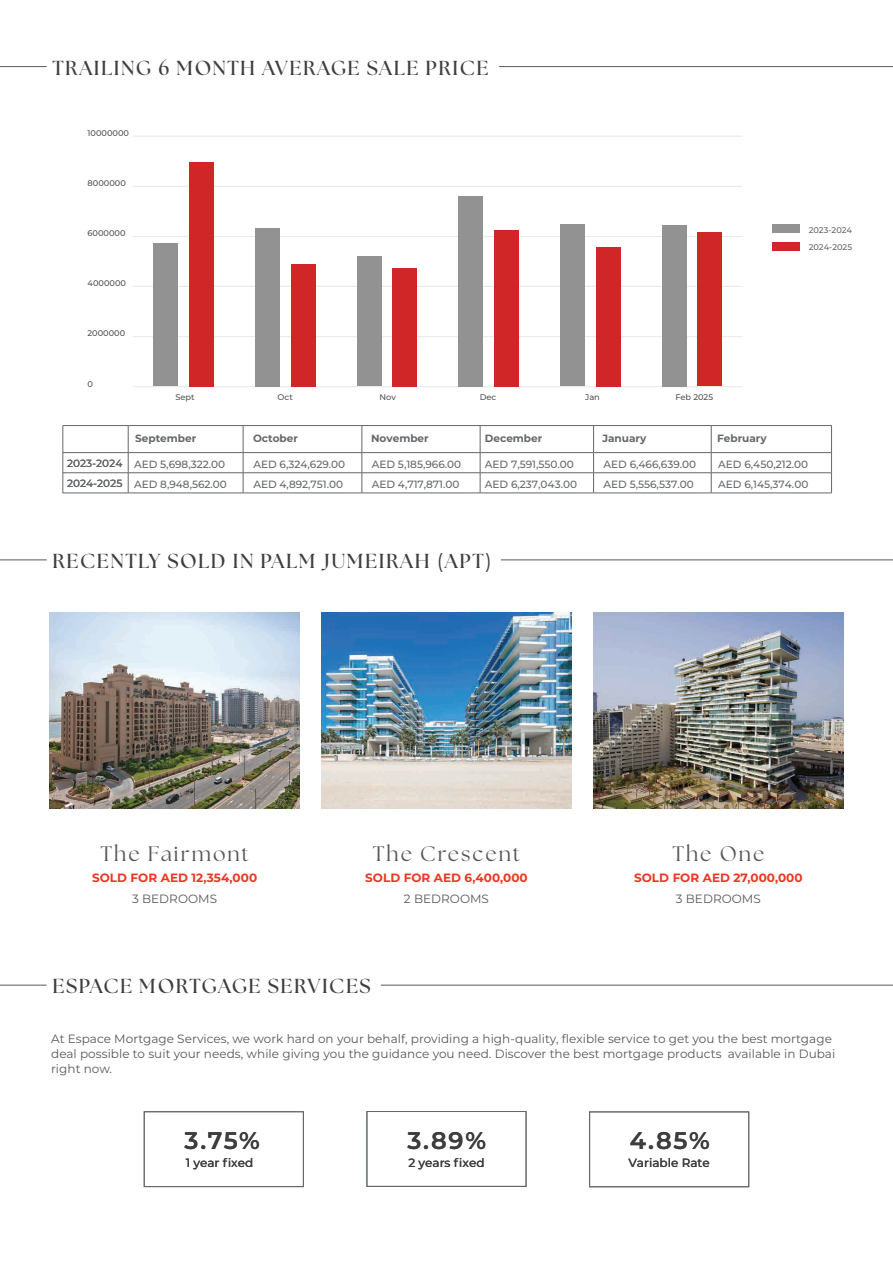
<style>
.page{position:relative;width:893px;height:1263px;background:#fff}
.page>*{position:absolute;margin:0;border:0;box-sizing:border-box;transform-origin:0 0}
.t1{font:600 24px "Montserrat";color:#3e3e3f}
.t2{font:21px "The Seasons";letter-spacing:.095em;color:#57585a}
.t3{font:700 20.25px "The Seasons";letter-spacing:.075em;color:#3e3e3f}
.t4{font:12px/15px "Montserrat";letter-spacing:.005em;color:#57585a}
.t5{font:700 12px "Montserrat";letter-spacing:.005em;color:#ef3622}
.t6{font:500 12px "Montserrat";color:#3e3e3f}
.t7{font:500 10.5px/20.1px "Montserrat";color:#64676a}
.t8{font:700 10.5px "Montserrat";color:#64676b}
.t9{font:500 8.25px "Montserrat";color:#535254}
.t10{font:500 8.25px "Montserrat";color:#545254}
.t11{font:500 8.25px "Montserrat";color:#64676a}
.s1{font-family:"Montserrat";font-weight:400}
</style>
<div class="page">
<hr style="left:133px;top:286px;width:609px;height:1px;background:#e9eaea">
<hr style="left:133px;top:336px;width:609px;height:1px;background:#e9eaea">
<hr style="left:133px;top:236px;width:609px;height:1px;background:#e9eaea">
<hr style="left:133px;top:186px;width:609px;height:1px;background:#e9eaea">
<hr style="left:63px;top:425px;width:65px;height:1px;background:#64676a">
<hr style="left:63px;top:426px;width:1px;height:67px;background:#64676a">
<hr style="left:128px;top:425px;width:115px;height:1px;background:#64676a">
<hr style="left:243px;top:425px;width:119px;height:1px;background:#64676a">
<hr style="left:362px;top:425px;width:118px;height:1px;background:#64676a">
<hr style="left:480px;top:425px;width:114px;height:1px;background:#64676a">
<hr style="left:594px;top:425px;width:117px;height:1px;background:#64676a">
<hr style="left:711px;top:425px;width:121px;height:1px;background:#64676a">
<hr style="left:63px;top:452px;width:65px;height:1px;background:#64676a">
<hr style="left:128px;top:452px;width:115px;height:1px;background:#64676a">
<hr style="left:243px;top:452px;width:119px;height:1px;background:#64676a">
<hr style="left:362px;top:452px;width:118px;height:1px;background:#64676a">
<hr style="left:480px;top:452px;width:114px;height:1px;background:#64676a">
<hr style="left:594px;top:452px;width:117px;height:1px;background:#64676a">
<hr style="left:711px;top:452px;width:121px;height:1px;background:#64676a">
<hr style="left:63px;top:472px;width:65px;height:1px;background:#64676a">
<hr style="left:128px;top:472px;width:115px;height:1px;background:#64676a">
<svg style="left:128px;top:426px;width:1px;height:67px"></svg>
<hr style="left:243px;top:472px;width:119px;height:1px;background:#64676a">
<svg style="left:243px;top:426px;width:1px;height:67px"></svg>
<hr style="left:362px;top:472px;width:118px;height:1px;background:#64676a">
<svg style="left:362px;top:426px;width:1px;height:67px"></svg>
<hr style="left:480px;top:472px;width:114px;height:1px;background:#64676a">
<svg style="left:480px;top:426px;width:1px;height:67px"></svg>
<hr style="left:594px;top:472px;width:117px;height:1px;background:#64676a">
<svg style="left:593px;top:426px;width:1px;height:67px"></svg>
<hr style="left:711px;top:472px;width:121px;height:1px;background:#64676a">
<svg style="left:711px;top:426px;width:1px;height:67px"></svg>
<svg style="left:831px;top:426px;width:1px;height:67px"></svg>
<hr style="left:63px;top:493px;width:65px;height:1px;background:#64676a">
<hr style="left:128px;top:493px;width:115px;height:1px;background:#64676a">
<hr style="left:243px;top:493px;width:119px;height:1px;background:#64676a">
<hr style="left:362px;top:493px;width:118px;height:1px;background:#64676a">
<hr style="left:480px;top:493px;width:114px;height:1px;background:#64676a">
<hr style="left:594px;top:493px;width:117px;height:1px;background:#64676a">
<hr style="left:711px;top:493px;width:121px;height:1px;background:#64676a">
<div style="left:772px;top:243px;width:27px;height:8px;background:#d02627"></div>
<div style="left:772px;top:224px;width:27px;height:9px;background:#929292"></div>
<hr style="left:133px;top:386px;width:610px;height:1px;background:#e9eaea">
<div style="left:189px;top:162px;width:25px;height:224px;background:#d02627"></div>
<div style="left:291px;top:264px;width:24px;height:122px;background:#d02627"></div>
<div style="left:392px;top:268px;width:25px;height:118px;background:#d02627"></div>
<div style="left:494px;top:230px;width:25px;height:156px;background:#d02627"></div>
<div style="left:596px;top:247px;width:25px;height:139px;background:#d02627"></div>
<div style="left:697px;top:232px;width:25px;height:154px;background:#d02627"></div>
<div style="left:153px;top:244px;width:25px;height:142px;background:#929292"></div>
<div style="left:255px;top:228px;width:25px;height:158px;background:#929292"></div>
<div style="left:357px;top:256px;width:25px;height:130px;background:#929292"></div>
<div style="left:458px;top:196px;width:25px;height:190px;background:#929292"></div>
<div style="left:560px;top:224px;width:25px;height:162px;background:#929292"></div>
<div style="left:662px;top:225px;width:25px;height:161px;background:#929292"></div>
<hr style="left:133px;top:136px;width:609px;height:1px;background:#e9eaea">
<hr style="left:0;top:66px;width:47px;height:1px;background:#57585a">
<hr style="left:499px;top:66px;width:394px;height:1px;background:#57585a">
<hr style="left:0;top:559px;width:47px;height:1px;background:#57585a">
<hr style="left:501px;top:559px;width:392px;height:1px;background:#57585a">
<hr style="left:0;top:985px;width:47px;height:1px;background:#57585a">
<hr style="left:381px;top:985px;width:512px;height:1px;background:#57585a">
<img style="left:594px;top:613px;width:249px;height:195px">
<img style="left:322px;top:613px;width:249px;height:195px">
<img style="left:50px;top:613px;width:249px;height:195px">
<div style="left:367px;top:1111px;width:159px;height:75px;border:1px solid #64676a"></div>
<div style="left:589px;top:1112px;width:160px;height:75px;border:1px solid #64676a"></div>
<div style="left:144px;top:1111px;width:160px;height:76px;border:1px solid #64676a"></div>
<h3 class="t3" style="left:52px;top:54px;width:438px">TRAILING 6 MONTH AVERAGE SALE PRICE</h3>
<p class="t9" style="left:88px;top:127px;width:43px">10000000</p>
<p class="t9" style="left:88px;top:178px;width:40px">8000000</p>
<p class="t9" style="left:88px;top:228px;width:40px">6000000</p>
<p class="t9" style="left:88px;top:278px;width:40px">4000000</p>
<p class="t9" style="left:88px;top:328px;width:39px">2000000</p>
<p class="t9" style="left:88px;top:378px;width:7px">0</p>
<p class="t10" style="left:175px;top:392px;width:21px">Sept</p>
<p class="t10" style="left:278px;top:391px;width:17px">Oct</p>
<p class="t10" style="left:380px;top:392px;width:18px">Nov</p>
<p class="t10" style="left:480px;top:391px;width:18px">Dec</p>
<p class="t10" style="left:585px;top:392px;width:16px">Jan</p>
<p class="t10" style="left:675px;top:392px;width:39px">Feb 2025</p>
<p class="t8" style="left:135px;top:430px;width:63px">September</p>
<p class="t8" style="left:253px;top:430px;width:46px">October</p>
<p class="t8" style="left:371px;top:430px;width:59px">November</p>
<p class="t8" style="left:485px;top:430px;width:59px">December</p>
<p class="t8" style="left:602px;top:430px;width:45px">January</p>
<p class="t8" style="left:717px;top:430px;width:51px">February</p>
<p class="t11" style="left:809px;top:224px;width:45px">2023-2024</p>
<p class="t11" style="left:809px;top:241px;width:45px">2024-2025</p>
<p class="t7" style="left:67px;top:453px;width:57px">2023-2024<br>2024-2025</p>
<p class="t7" style="left:718px;top:454px;width:92px">AED 6,450,212.00<br>AED 6,145,374.00</p>
<p class="t7" style="left:134px;top:454px;width:93px">AED 5,698,322.00</p>
<p class="t7" style="left:253px;top:454px;width:93px">AED 6,324,629.00</p>
<p class="t7" style="left:134px;top:474px;width:94px">AED 8,948,562.00</p>
<p class="t7" style="left:253px;top:474px;width:91px">AED 4,892,751.00</p>
<p class="t7" style="left:372px;top:454px;width:91px">AED 5,185,966.00<br>AED 4,717,871.00</p>
<p class="t7" style="left:485px;top:454px;width:94px">AED 7,591,550.00<br>AED 6,237,043.00</p>
<p class="t7" style="left:603px;top:454px;width:94px">AED 6,466,639.00<br>AED 5,556,537.00</p>
<h3 class="t3" style="left:52px;top:547px;width:441px">RECENTLY SOLD IN PALM JUMEIRAH <span class="s1">(</span>APT<span class="s1">)</span></h3>
<h2 class="t2" style="left:100px;top:839px;width:150px">The Fairmont</h2>
<p class="t5" style="left:92px;top:869px;width:167px">SOLD FOR AED 12,354,000</p>
<p class="t4" style="left:132px;top:890px;width:86px">3 BEDROOMS</p>
<h2 class="t2" style="left:373px;top:839px;width:149px">The Crescent</h2>
<p class="t5" style="left:365px;top:869px;width:164px">SOLD FOR AED 6,400,000</p>
<p class="t4" style="left:404px;top:890px;width:87px">2 BEDROOMS</p>
<h3 class="t3" style="left:52px;top:973px;width:320px">ESPACE MORTGAGE SERVICES</h3>
<h2 class="t2" style="left:672px;top:839px;width:93px">The One</h2>
<p class="t5" style="left:634px;top:869px;width:170px">SOLD FOR AED 27,000,000</p>
<p class="t4" style="left:676px;top:890px;width:86px">3 BEDROOMS</p>
<p class="t4" style="left:51px;top:1031px;width:786px">At Espace Mortgage Services, we work hard on your behalf, providing a high-quality, flexible service to get you the best mortgage deal possible to suit your needs, while giving you the guidance you need. Discover the best mortgage products available in Dubai right now.</p>
<h1 class="t1" style="left:185px;top:1123px;width:77px">3.75%</h1>
<p class="t6" style="left:186px;top:1154px;width:69px">1 year fixed</p>
<h1 class="t1" style="left:407px;top:1123px;width:80px">3.89%</h1>
<p class="t6" style="left:408px;top:1154px;width:78px">2 years fixed</p>
<h1 class="t1" style="left:630px;top:1123px;width:82px">4.85%</h1>
<p class="t6" style="left:628px;top:1154px;width:83px">Variable Rate</p>
</div>
